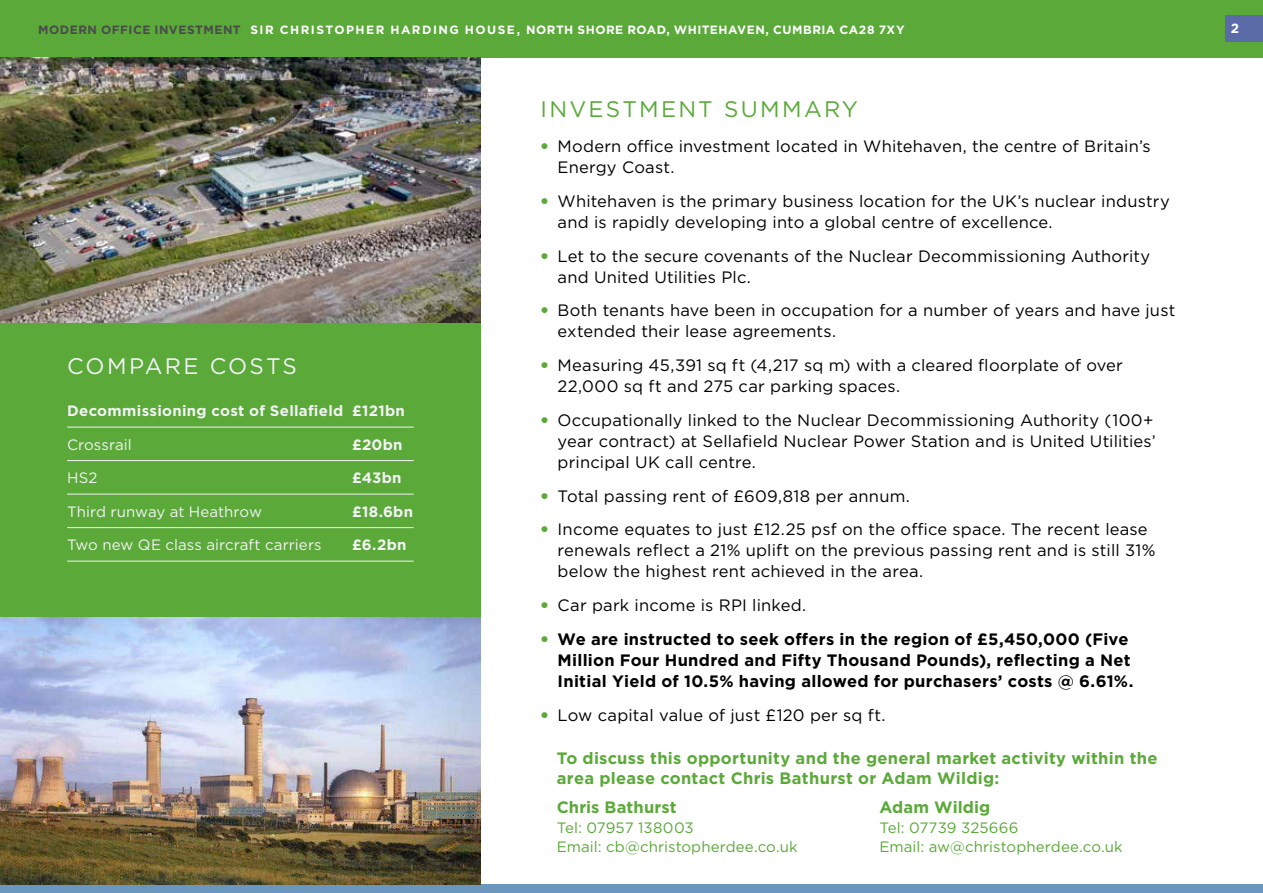
<style>
.page{position:relative;width:1263px;height:893px;background:#fff}
.page>*{position:absolute;margin:0;border:0;box-sizing:border-box;transform-origin:0 0}
.t1{font:22.5px "Gotham";letter-spacing:.1em;color:#5ba939}
.t2{font:22.5px "Gotham";letter-spacing:.095em;color:#f2f2f5}
.t3{font:16.5px/21px "Gotham";letter-spacing:.01em;color:#000}
.t4{font:700 16.5px/21px "Gotham";letter-spacing:.015em;color:#000}
.t5{font:700 16.5px/19.5px "Gotham";letter-spacing:.015em;color:#5ba939}
.t6{font:15px/19.5px "Gotham";letter-spacing:.005em;color:#5ba939}
.t7{font:15px "Gotham";letter-spacing:.005em;color:#f2f2f5}
.t8{font:700 15px "Gotham";letter-spacing:.02em;color:#f2f2f5}
.t9{font:700 13.35px "Gotham";color:#fff}
.t10{font:700 12px "Gotham";letter-spacing:.045em;color:#fff}
.s1{color:#4a4a4d}
.s2{font-family:"Helvetica Neue LT Std";color:#5ba939}
.s3{font-family:"Helvetica Neue LT Std";font-weight:400;color:#5ba939}
</style>
<div class="page">
<div style="left:0;top:884px;width:1263px;height:9px;background:#6b96bd"></div>
<div style="left:0;top:0;width:1263px;height:58px;background:#5ba939"></div>
<div style="left:1225px;top:15px;width:38px;height:27px;background:#5a6ba7"></div>
<div style="left:0;top:322px;width:481px;height:295px;background:#5ba939"></div>
<img style="left:0;top:617px;width:481px;height:267px">
<img style="left:0;top:58px;width:481px;height:264px">
<hr style="left:67px;top:427px;width:347px;height:1px;background:#f2f2f5">
<hr style="left:67px;top:460px;width:347px;height:1px;background:#f2f2f5">
<hr style="left:67px;top:494px;width:347px;height:1px;background:#f2f2f5">
<hr style="left:67px;top:527px;width:347px;height:1px;background:#f2f2f5">
<hr style="left:67px;top:561px;width:347px;height:1px;background:#f2f2f5">
<p class="t10" style="left:38px;top:22px;width:868px"><span class="s1">MODERN OFFICE INVESTMENT</span> SIR CHRISTOPHER HARDING HOUSE, NORTH SHORE ROAD, WHITEHAVEN, CUMBRIA CA28 7XY</p>
<p class="t9" style="left:1231px;top:20px;width:10px">2</p>
<h1 class="t2" style="left:67px;top:352px;width:231px">COMPARE COSTS</h1>
<p class="t8" style="left:67px;top:401px;width:339px">Decommissioning cost of Sellafield £121bn</p>
<p class="t7" style="left:67px;top:435px;width:66px">Crossrail</p>
<p class="t8" style="left:352px;top:434px;width:52px">£20bn</p>
<p class="t7" style="left:67px;top:468px;width:32px">HS2</p>
<p class="t8" style="left:352px;top:468px;width:51px">£43bn</p>
<p class="t7" style="left:67px;top:502px;width:196px">Third runway at Heathrow</p>
<p class="t8" style="left:352px;top:501px;width:62px">£18.6bn</p>
<p class="t7" style="left:67px;top:535px;width:256px">Two new QE class aircraft carriers</p>
<p class="t8" style="left:352px;top:535px;width:56px">£6.2bn</p>
<h1 class="t1" style="left:541px;top:95px;width:319px">INVESTMENT SUMMARY</h1>
<p class="t3" style="left:558px;top:135px;width:595px;text-indent:-17px"><span class="s2">•</span> Modern office investment located in Whitehaven, the centre of Britain’s<br>Energy Coast.</p>
<p class="t3" style="left:558px;top:190px;width:614px;text-indent:-17px"><span class="s2">•</span> Whitehaven is the primary business location for the UK’s nuclear industry and is rapidly developing into a global centre of excellence.</p>
<p class="t3" style="left:558px;top:245px;width:594px;text-indent:-17px"><span class="s2">•</span> Let to the secure covenants of the Nuclear Decommissioning Authority and United Utilities Plc.</p>
<p class="t3" style="left:558px;top:300px;width:619px;text-indent:-17px"><span class="s2">•</span> Both tenants have been in occupation for a number of years and have just extended their lease agreements.</p>
<p class="t3" style="left:558px;top:354px;width:567px;text-indent:-17px"><span class="s2">•</span> Measuring 45,391 sq ft (4,217 sq m) with a cleared floorplate of over<br>22,000 sq ft and 275 car parking spaces.</p>
<p class="t3" style="left:558px;top:409px;width:600px;text-indent:-17px"><span class="s2">•</span> Occupationally linked to the Nuclear Decommissioning Authority (100+ year contract) at Sellafield Nuclear Power Station and is United Utilities’ principal UK call centre.</p>
<p class="t3" style="left:541px;top:485px;width:371px"><span class="s2">•</span> Total passing rent of £609,818 per annum.</p>
<p class="t3" style="left:558px;top:519px;width:599px;text-indent:-17px"><span class="s2">•</span> Income equates to just £12.25 psf on the office space. The recent lease renewals reflect a 21% uplift on the previous passing rent and is still 31% below the highest rent achieved in the area.</p>
<p class="t3" style="left:541px;top:594px;width:267px"><span class="s2">•</span> Car park income is RPI linked.</p>
<p class="t4" style="left:558px;top:628px;width:577px;text-indent:-17px"><span class="s3">•</span> We are instructed to seek offers in the region of £5,450,000 (Five<br>Million Four Hundred and Fifty Thousand Pounds), reflecting a Net<br>Initial Yield of 10.5% having allowed for purchasers’ costs @ 6.61%.</p>
<p class="t3" style="left:541px;top:704px;width:346px"><span class="s2">•</span> Low capital value of just £120 per sq ft.</p>
<p class="t5" style="left:557px;top:748px;width:602px">To discuss this opportunity and the general market activity within the area please contact Chris Bathurst or Adam Wildig:</p>
<p class="t5" style="left:557px;top:798px;width:121px">Chris Bathurst</p>
<p class="t6" style="left:557px;top:817px;width:242px">Tel: 07957 138003<br>Email: cb@christopherdee.co.uk</p>
<p class="t5" style="left:879px;top:798px;width:112px">Adam Wildig</p>
<p class="t6" style="left:879px;top:817px;width:245px">Tel: 07739 325666<br>Email: aw@christopherdee.co.uk</p>
</div>
